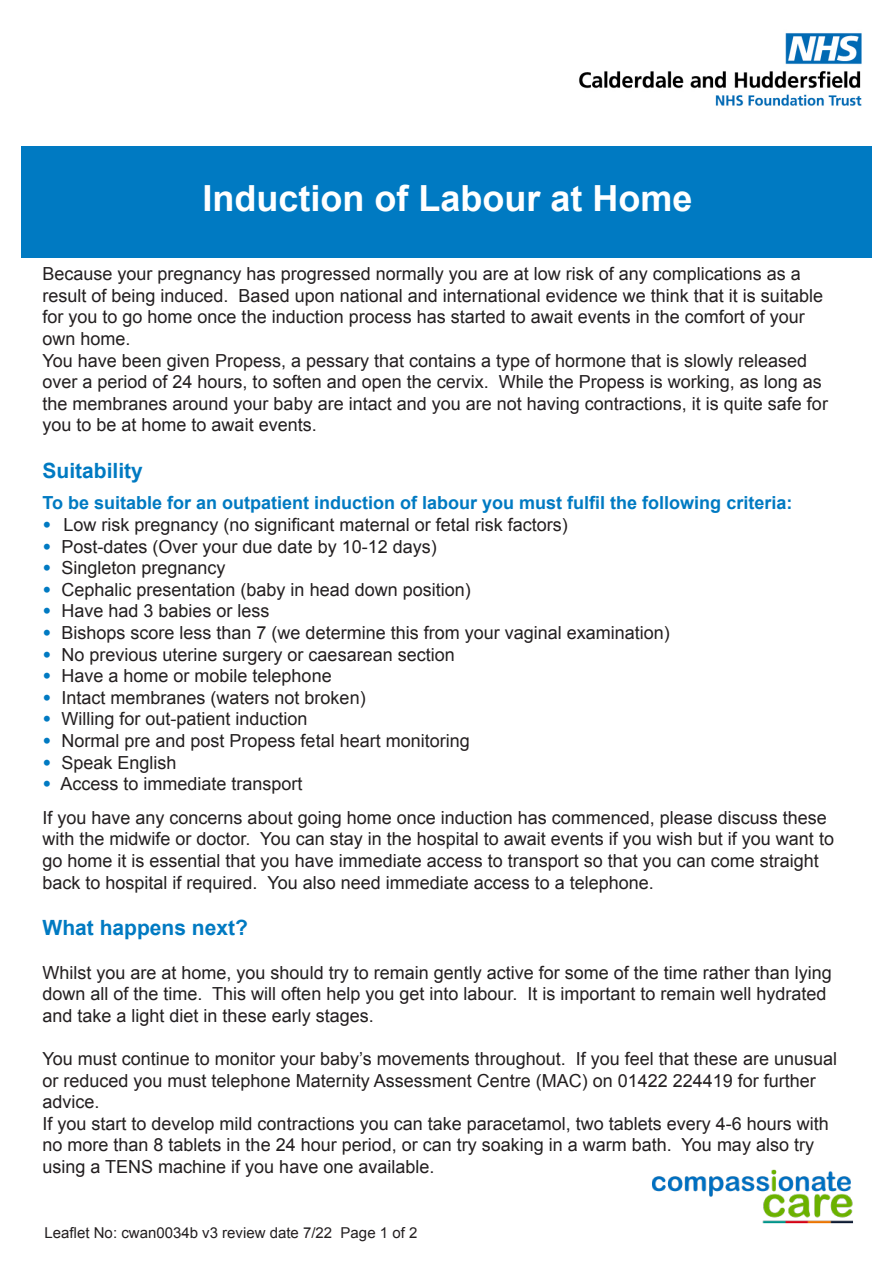
<style>
.page{position:relative;width:893px;height:1263px;background:#fff}
.page>*{position:absolute;margin:0;border:0;box-sizing:border-box;transform-origin:0 0}
.t1{font:700 36px "Arial";color:#fff}
.t2{font:700 21px "Arial";color:#007ac2}
.t3{font:18px/21.6px "Arial";color:#231f20}
.t4{font:700 18px "Arial";color:#007ac2}
.t5{font:15px "Arial";color:#231f20}
.s1{font-weight:900;color:#007ac2}
</style>
<div class="page">
<img style="left:652px;top:1169px;width:201px;height:55px">
<div style="left:21px;top:146px;width:851px;height:111px;background:#007ac2"></div>
<img style="left:579px;top:33px;width:283px;height:73px">
<p class="t1" style="left:203px;top:174px;width:492px">Induction of Labour at Home</p>
<p class="t3" style="left:43px;top:263px;width:782px">Because your pregnancy has progressed normally you are at low risk of any complications as a result of being induced. Based upon national and international evidence we think that it is suitable for you to go home once the induction process has started to await events in the comfort of your own home.</p>
<p class="t3" style="left:43px;top:350px;width:787px">You have been given Propess, a pessary that contains a type of hormone that is slowly released over a period of 24 hours, to soften and open the cervix. While the Propess is working, as long as the membranes around your baby are intact and you are not having contractions, it is quite safe for you to be at home to await events.</p>
<p class="t2" style="left:43px;top:457px;width:102px">Suitability</p>
<p class="t4" style="left:43px;top:491px;width:751px">To be suitable for an outpatient induction of labour you must fulfil the following criteria:</p>
<p class="t3" style="left:43px;top:514px;width:527px"><span class="s1">•</span> Low risk pregnancy (no significant maternal or fetal risk factors)</p>
<p class="t3" style="left:43px;top:536px;width:396px"><span class="s1">•</span> Post-dates (Over your due date by 10-12 days)</p>
<p class="t3" style="left:43px;top:557px;width:185px"><span class="s1">•</span> Singleton pregnancy</p>
<p class="t3" style="left:43px;top:579px;width:430px"><span class="s1">•</span> Cephalic presentation (baby in head down position)</p>
<p class="t3" style="left:43px;top:600px;width:229px"><span class="s1">•</span> Have had 3 babies or less</p>
<p class="t3" style="left:43px;top:622px;width:629px"><span class="s1">•</span> Bishops score less than 7 (we determine this from your vaginal examination)</p>
<p class="t3" style="left:43px;top:644px;width:414px"><span class="s1">•</span> No previous uterine surgery or caesarean section</p>
<p class="t3" style="left:43px;top:665px;width:291px"><span class="s1">•</span> Have a home or mobile telephone</p>
<p class="t3" style="left:43px;top:687px;width:325px"><span class="s1">•</span> Intact membranes (waters not broken)</p>
<p class="t3" style="left:43px;top:708px;width:267px"><span class="s1">•</span> Willing for out-patient induction</p>
<p class="t3" style="left:43px;top:730px;width:429px"><span class="s1">•</span> Normal pre and post Propess fetal heart monitoring</p>
<p class="t3" style="left:43px;top:752px;width:136px"><span class="s1">•</span> Speak English</p>
<p class="t3" style="left:43px;top:773px;width:262px"><span class="s1">•</span> Access to immediate transport</p>
<p class="t3" style="left:43px;top:807px;width:793px">If you have any concerns about going home once induction has commenced, please discuss these with the midwife or doctor. You can stay in the hospital to await events if you wish but if you want to go home it is essential that you have immediate access to transport so that you can come straight back to hospital if required. You also need immediate access to a telephone.</p>
<p class="t2" style="left:43px;top:914px;width:207px">What happens next?</p>
<p class="t3" style="left:43px;top:962px;width:791px">Whilst you are at home, you should try to remain gently active for some of the time rather than lying down all of the time. This will often help you get into labour. It is important to remain well hydrated and take a light diet in these early stages.</p>
<p class="t3" style="left:43px;top:1048px;width:796px">You must continue to monitor your baby’s movements throughout. If you feel that these are unusual or reduced you must telephone Maternity Assessment Centre (MAC) on 01422 224419 for further advice.</p>
<p class="t3" style="left:43px;top:1113px;width:788px">If you start to develop mild contractions you can take paracetamol, two tablets every 4-6 hours with no more than 8 tablets in the 24 hour period, or can try soaking in a warm bath. You may also try using a TENS machine if you have one available.</p>
<p class="t5" style="left:45px;top:1223px;width:374px">Leaflet No: cwan0034b v3 review date 7/22 Page 1 of 2</p>
</div>
